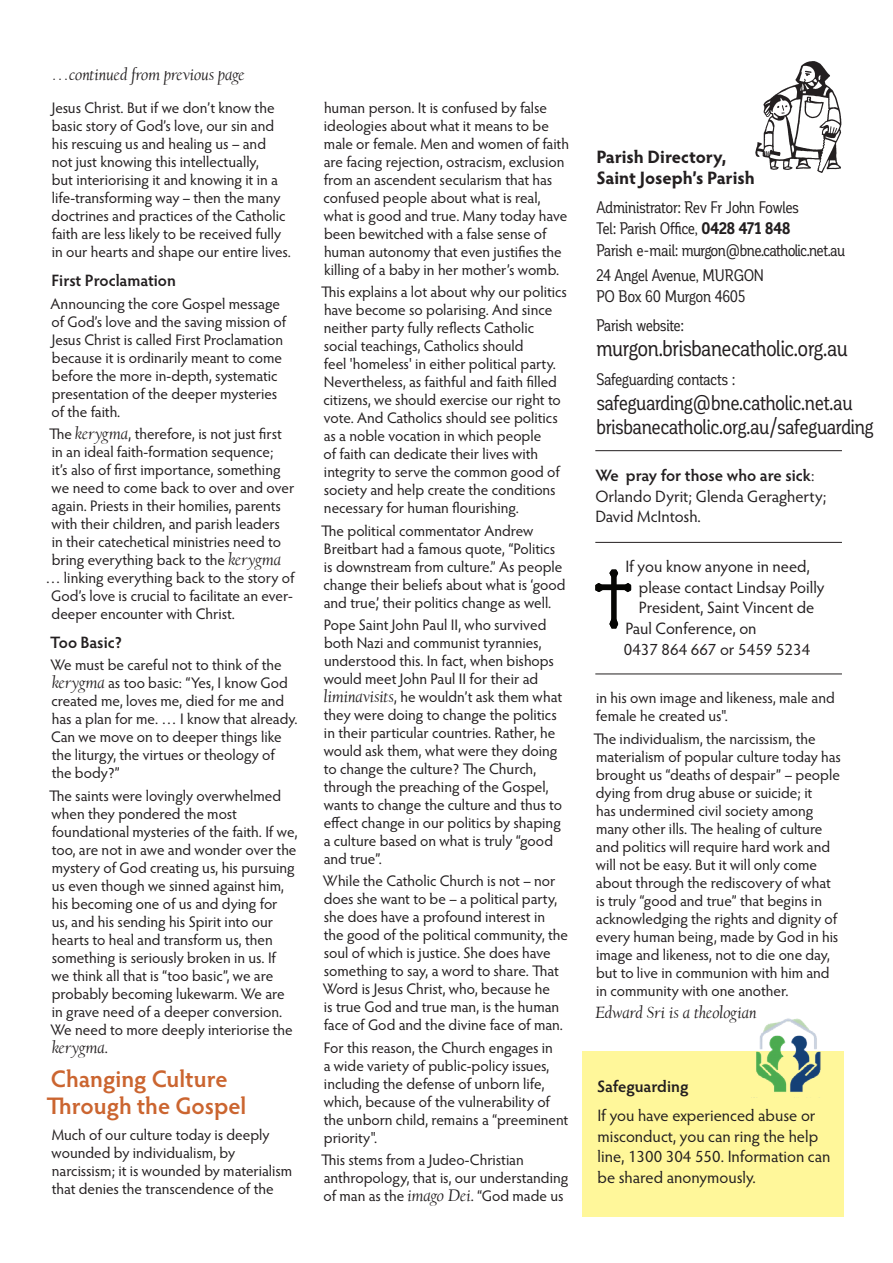
<style>
.page{position:relative;width:893px;height:1263px;background:#fff}
.page>*{position:absolute;margin:0;border:0;box-sizing:border-box;transform-origin:0 0}
.t1{font:600 24px/26.2px "Hypatia Sans Pro";color:#cb6530}
.t2{font:22.5px "Corporative Cnd";letter-spacing:-.025em;color:#231f20}
.t3{font:21px/24.9px "Corporative Cnd";letter-spacing:-.025em;color:#231f20}
.t4{font:italic 18px "LTC Californian Text";color:#231f20}
.t5{font:700 18px/20.7px "Hypatia Sans Pro";letter-spacing:-.005em;color:#231f20}
.t6{font:16.5px/20.5px "Hypatia Sans Pro";color:#231f20}
.t7{font:16.5px/20.7px "Corporative Cnd";letter-spacing:-.025em;color:#231f20}
.t8{font:600 16.5px "Hypatia Sans Pro";letter-spacing:-.005em;color:#231f20}
.t9{font:15.3px/18px "Hypatia Sans Pro";color:#231f20}
.s1{font-family:"LTC Californian Text";font-style:italic;font-size:18px}
.s2{font-family:"Hypatia Sans Pro";font-style:normal;font-size:15.3px}
.s3{font-weight:700}
.s4{font-weight:600}
</style>
<div class="page">
<img style="left:755px;top:61px;width:87px;height:112px">
<hr style="left:595px;top:450px;width:247px;height:1px;background:#231f20">
<hr style="left:595px;top:542px;width:247px;height:1px;background:#231f20">
<hr style="left:595px;top:674px;width:247px;height:1px;background:#231f20">
<svg style="left:595px;top:569px;width:36px;height:59px"></svg>
<div style="left:582px;top:1051px;width:261px;height:166px;background:#fff79a"></div>
<img style="left:756px;top:1018px;width:88px;height:79px">
<p class="t4" style="left:51px;top:66px;width:195px">…continued from previous page</p>
<p class="t9" style="left:52px;top:99px;width:241px">Jesus Christ. But if we don’t know the basic story of God’s love, our sin and his rescuing us and healing us – and<br>not just knowing this intellectually,<br>but interiorising it and knowing it in a life-transforming way – then the many doctrines and practices of the Catholic faith are less likely to be received fully in our hearts and shape our entire lives.</p>
<p class="t8" style="left:52px;top:269px;width:126px">First Proclamation</p>
<p class="t9" style="left:51px;top:294px;width:237px">Announcing the core Gospel message of God’s love and the saving mission of Jesus Christ is called First Proclamation because it is ordinarily meant to come before the more in-depth, systematic presentation of the deeper mysteries of the faith.</p>
<p class="t9" style="left:49px;top:424px;width:234px">The <span class="s1">kerygma</span>, therefore, is not just first</p>
<p class="t9" style="left:52px;top:442px;width:223px">in an ideal faith-formation sequence;</p>
<p class="t9" style="left:52px;top:460px;width:230px">it’s also of first importance, something</p>
<p class="t9" style="left:52px;top:478px;width:244px">we need to come back to over and over</p>
<p class="t9" style="left:52px;top:496px;width:231px">again. Priests in their homilies, parents</p>
<p class="t9" style="left:52px;top:514px;width:230px">with their children, and parish leaders</p>
<p class="t9" style="left:52px;top:532px;width:231px">in their catechetical ministries need to</p>
<p class="t9" style="left:52px;top:550px;width:231px">bring everything back to the <span class="s1">kerygma</span></p>
<p class="t9" style="left:45px;top:568px;width:251px">… linking everything back to the story of</p>
<p class="t9" style="left:51px;top:586px;width:243px">God’s love is crucial to facilitate an ever-</p>
<p class="t9" style="left:52px;top:604px;width:185px">deeper encounter with Christ.</p>
<p class="t8" style="left:50px;top:631px;width:74px">Too Basic?</p>
<p class="t9" style="left:51px;top:656px;width:248px">We must be careful not to think of the <span class="s1">kerygma</span> as too basic: “Yes, I know God created me, loves me, died for me and has a plan for me. … I know that already.<br>Can we move on to deeper things like the liturgy, the virtues or theology of the body?”</p>
<p class="t9" style="left:49px;top:786px;width:250px">The saints were lovingly overwhelmed when they pondered the most foundational mysteries of the faith. If we, too, are not in awe and wonder over the mystery of God creating us, his pursuing us even though we sinned against him, his becoming one of us and dying for<br>us, and his sending his Spirit into our hearts to heal and transform us, then something is seriously broken in us. If<br>we think all that is “too basic”, we are probably becoming lukewarm. We are<br>in grave need of a deeper conversion.<br>We need to more deeply interiorise the</p>
<p class="t4" style="left:52px;top:1038px;width:57px">kerygma<span class="s2">.</span></p>
<h1 class="t1" style="left:47px;top:1065px;width:201px">Changing Culture<br>Through the Gospel</h1>
<p class="t9" style="left:52px;top:1125px;width:242px">Much of our culture today is deeply wounded by individualism, by narcissism; it is wounded by materialism that denies the transcendence of the</p>
<p class="t9" style="left:324px;top:99px;width:247px">human person. It is confused by false ideologies about what it means to be male or female. Men and women of faith are facing rejection, ostracism, exclusion from an ascendent secularism that has confused people about what is real, what is good and true. Many today have been bewitched with a false sense of human autonomy that even justifies the killing of a baby in her mother’s womb.</p>
<p class="t9" style="left:321px;top:283px;width:247px">This explains a lot about why our politics have become so polarising. And since neither party fully reflects Catholic social teachings, Catholics should<br>feel 'homeless' in either political party.<br>Nevertheless, as faithful and faith filled citizens, we should exercise our right to vote. And Catholics should see politics as a noble vocation in which people<br>of faith can dedicate their lives with integrity to serve the common good of society and help create the conditions necessary for human flourishing.</p>
<p class="t9" style="left:321px;top:521px;width:246px">The political commentator Andrew Breitbart had a famous quote, “Politics<br>is downstream from culture.” As people change their beliefs about what is ‘good and true,’ their politics change as well.</p>
<p class="t9" style="left:324px;top:615px;width:240px">Pope Saint John Paul II, who survived both Nazi and communist tyrannies, understood this. In fact, when bishops would meet John Paul II for their ad <span class="s1">liminavisits</span>, he wouldn’t ask them what they were doing to change the politics in their particular countries. Rather, he would ask them, what were they doing to change the culture? The Church, through the preaching of the Gospel, wants to change the culture and thus to effect change in our politics by shaping a culture based on what is truly “good and true”.</p>
<p class="t9" style="left:323px;top:872px;width:247px">While the Catholic Church is not – nor does she want to be – a political party, she does have a profound interest in<br>the good of the political community, the soul of which is justice. She does have something to say, a word to share. That Word is Jesus Christ, who, because he<br>is true God and true man, is the human face of God and the divine face of man.</p>
<p class="t9" style="left:324px;top:1038px;width:246px">For this reason, the Church engages in<br>a wide variety of public-policy issues, including the defense of unborn life, which, because of the vulnerability of the unborn child, remains a “preeminent priority".</p>
<p class="t9" style="left:321px;top:1150px;width:249px">This stems from a Judeo-Christian anthropology, that is, our understanding of man as the <span class="s1">imago Dei</span>. “God made us</p>
<p class="t5" style="left:596px;top:146px;width:160px">Parish Directory,<br>Saint Joseph’s Parish</p>
<p class="t7" style="left:596px;top:197px;width:204px">Administrator: Rev Fr John Fowles<br>Tel: Parish Office, <span class="s3">0428 471 848</span></p>
<p class="t7" style="left:596px;top:238px;width:250px;line-height:24.9px">Parish e-mail: murgon@bne.catholic.net.au<br>24 Angel Avenue, MURGON</p>
<p class="t7" style="left:596px;top:281px;width:150px;line-height:29.1px">PO Box 60 Murgon 4605<br>Parish website:</p>
<h2 class="t2" style="left:596px;top:336px;width:253px">murgon.brisbanecatholic.org.au</h2>
<p class="t7" style="left:596px;top:369px;width:140px">Safeguarding contacts :</p>
<h3 class="t3" style="left:596px;top:390px;width:279px">safeguarding@bne.catholic.net.au brisbanecatholic.org.au/safeguarding</h3>
<p class="t6" style="left:595px;top:464px;width:233px"><span class="s4">We pray for those who are sick</span>:<br>Orlando Dyrit; Glenda Geragherty;<br>David McIntosh.</p>
<p class="t6" style="left:625px;top:556px;width:186px">If you know anyone in need,</p>
<p class="t6" style="left:639px;top:576px;width:187px">please contact Lindsay Poilly</p>
<p class="t6" style="left:639px;top:597px;width:177px">President, Saint Vincent de</p>
<p class="t6" style="left:625px;top:617px;width:133px">Paul Conference, on</p>
<p class="t6" style="left:624px;top:638px;width:188px">0437 864 667 or 5459 5234</p>
<p class="t9" style="left:596px;top:689px;width:240px">in his own image and likeness, male and female he created us".</p>
<p class="t9" style="left:593px;top:729px;width:249px">The individualism, the narcissism, the materialism of popular culture today has brought us “deaths of despair” – people dying from drug abuse or suicide; it<br>has undermined civil society among many other ills. The healing of culture and politics will require hard work and will not be easy. But it will only come about through the rediscovery of what is truly “good and true” that begins in acknowledging the rights and dignity of every human being, made by God in his image and likeness, not to die one day, but to live in communion with him and in community with one another.</p>
<p class="t4" style="left:595px;top:1003px;width:163px">Edward Sri is a theologian</p>
<p class="t8" style="left:597px;top:1075px;width:93px">Safeguarding</p>
<p class="t6" style="left:597px;top:1104px;width:235px">If you have experienced abuse or misconduct, you can ring the help line, 1300 304 550. Information can be shared anonymously.</p>
</div>
